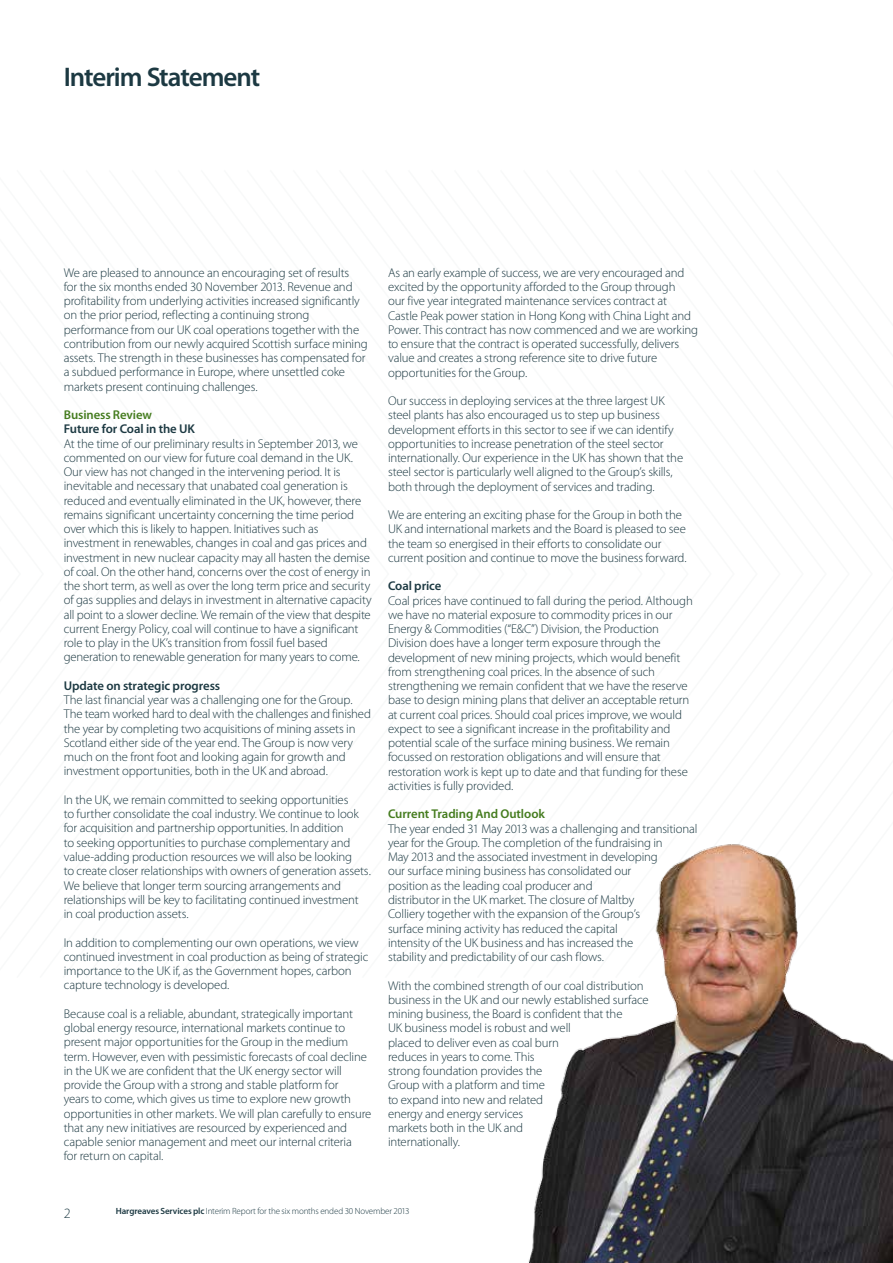
<style>
.page{position:relative;width:893px;height:1263px;background:#fff}
.page>*{position:absolute;margin:0;border:0;box-sizing:border-box;transform-origin:0 0}
.t1{font:600 27px "Myriad Pro";letter-spacing:-.04em;color:#1c3942}
.t2{font:300 14.25px "Myriad Pro";color:#1c3942}
.t3{font:300 12.75px/14.2px "Myriad Pro";letter-spacing:-.01em;color:#1c3942}
.t4{font:600 12.75px "Myriad Pro";letter-spacing:-.01em;color:#1c3942}
.t5{font:600 12.75px "Myriad Pro";letter-spacing:-.01em;color:#457c1f}
.t6{font:300 9px "Myriad Pro";letter-spacing:-.015em;color:#1c3942}
.s1{font-weight:600}
</style>
<div class="page">
<img style="left:528px;top:844px;width:365px;height:419px">
<h1 class="t1" style="left:64px;top:62px;width:198px">Interim Statement</h1>
<p class="t3" style="left:64px;top:265px;width:305px">We are pleased to announce an encouraging set of results<br>for the six months ended 30 November 2013. Revenue and profitability from underlying activities increased significantly on the prior period, reflecting a continuing strong performance from our UK coal operations together with the contribution from our newly acquired Scottish surface mining assets. The strength in these businesses has compensated for a subdued performance in Europe, where unsettled coke markets present continuing challenges.</p>
<p class="t5" style="left:64px;top:408px;width:90px">Business Review</p>
<p class="t4" style="left:64px;top:422px;width:133px">Future for Coal in the UK</p>
<p class="t3" style="left:64px;top:436px;width:310px">At the time of our preliminary results in September 2013, we commented on our view for future coal demand in the UK.<br>Our view has not changed in the intervening period. It is inevitable and necessary that unabated coal generation is reduced and eventually eliminated in the UK, however, there remains significant uncertainty concerning the time period over which this is likely to happen. Initiatives such as investment in renewables, changes in coal and gas prices and investment in new nuclear capacity may all hasten the demise of coal. On the other hand, concerns over the cost of energy in the short term, as well as over the long term price and security of gas supplies and delays in investment in alternative capacity all point to a slower decline. We remain of the view that despite current Energy Policy, coal will continue to have a significant role to play in the UK’s transition from fossil fuel based generation to renewable generation for many years to come.</p>
<p class="t4" style="left:64px;top:679px;width:158px">Update on strategic progress</p>
<p class="t3" style="left:64px;top:693px;width:309px">The last financial year was a challenging one for the Group.<br>The team worked hard to deal with the challenges and finished the year by completing two acquisitions of mining assets in Scotland either side of the year end. The Group is now very much on the front foot and looking again for growth and investment opportunities, both in the UK and abroad.</p>
<p class="t3" style="left:64px;top:793px;width:309px">In the UK, we remain committed to seeking opportunities<br>to further consolidate the coal industry. We continue to look for acquisition and partnership opportunities. In addition<br>to seeking opportunities to purchase complementary and value-adding production resources we will also be looking<br>to create closer relationships with owners of generation assets.<br>We believe that longer term sourcing arrangements and relationships will be key to facilitating continued investment in coal production assets.</p>
<p class="t3" style="left:64px;top:935px;width:306px">In addition to complementing our own operations, we view continued investment in coal production as being of strategic importance to the UK if, as the Government hopes, carbon capture technology is developed.</p>
<p class="t3" style="left:64px;top:1007px;width:309px">Because coal is a reliable, abundant, strategically important global energy resource, international markets continue to present major opportunities for the Group in the medium term. However, even with pessimistic forecasts of coal decline in the UK we are confident that the UK energy sector will provide the Group with a strong and stable platform for<br>years to come, which gives us time to explore new growth opportunities in other markets. We will plan carefully to ensure that any new initiatives are resourced by experienced and capable senior management and meet our internal criteria<br>for return on capital.</p>
<p class="t3" style="left:388px;top:266px;width:312px">As an early example of success, we are very encouraged and excited by the opportunity afforded to the Group through<br>our five year integrated maintenance services contract at Castle Peak power station in Hong Kong with China Light and Power. This contract has now commenced and we are working to ensure that the contract is operated successfully, delivers value and creates a strong reference site to drive future opportunities for the Group.</p>
<p class="t3" style="left:388px;top:394px;width:297px">Our success in deploying services at the three largest UK steel plants has also encouraged us to step up business development efforts in this sector to see if we can identify opportunities to increase penetration of the steel sector internationally. Our experience in the UK has shown that the steel sector is particularly well aligned to the Group’s skills, both through the deployment of services and trading.</p>
<p class="t3" style="left:388px;top:508px;width:300px">We are entering an exciting phase for the Group in both the UK and international markets and the Board is pleased to see the team so energised in their efforts to consolidate our current position and continue to move the business forward.</p>
<p class="t4" style="left:388px;top:579px;width:55px">Coal price</p>
<p class="t3" style="left:388px;top:593px;width:306px">Coal prices have continued to fall during the period. Although we have no material exposure to commodity prices in our Energy &amp; Commodities (“E&amp;C”) Division, the Production Division does have a longer term exposure through the development of new mining projects, which would benefit from strengthening coal prices. In the absence of such strengthening we remain confident that we have the reserve base to design mining plans that deliver an acceptable return at current coal prices. Should coal prices improve, we would expect to see a significant increase in the profitability and potential scale of the surface mining business. We remain focussed on restoration obligations and will ensure that restoration work is kept up to date and that funding for these activities is fully provided.</p>
<p class="t5" style="left:388px;top:807px;width:158px">Current Trading And Outlook</p>
<p class="t3" style="left:388px;top:821px;width:311px">The year ended 31 May 2013 was a challenging and transitional year for the Group. The completion of the fundraising in<br>May 2013 and the associated investment in developing<br>our surface mining business has consolidated our<br>position as the leading coal producer and<br>distributor in the UK market. The closure of Maltby<br>Colliery together with the expansion of the Group’s<br>surface mining activity has reduced the capital<br>intensity of the UK business and has increased the<br>stability and predictability of our cash flows.</p>
<p class="t3" style="left:388px;top:978px;width:262px">With the combined strength of our coal distribution business in the UK and our newly established surface mining business, the Board is confident that the<br>UK business model is robust and well<br>placed to deliver even as coal burn<br>reduces in years to come. This<br>strong foundation provides the<br>Group with a platform and time<br>to expand into new and related<br>energy and energy services<br>markets both in the UK and<br>internationally.</p>
<p class="t2" style="left:64px;top:1206px;width:8px">2</p>
<p class="t6" style="left:116px;top:1206px;width:295px"><span class="s1">Hargreaves Services plc</span> Interim Report for the six months ended 30 November 2013</p>
</div>
